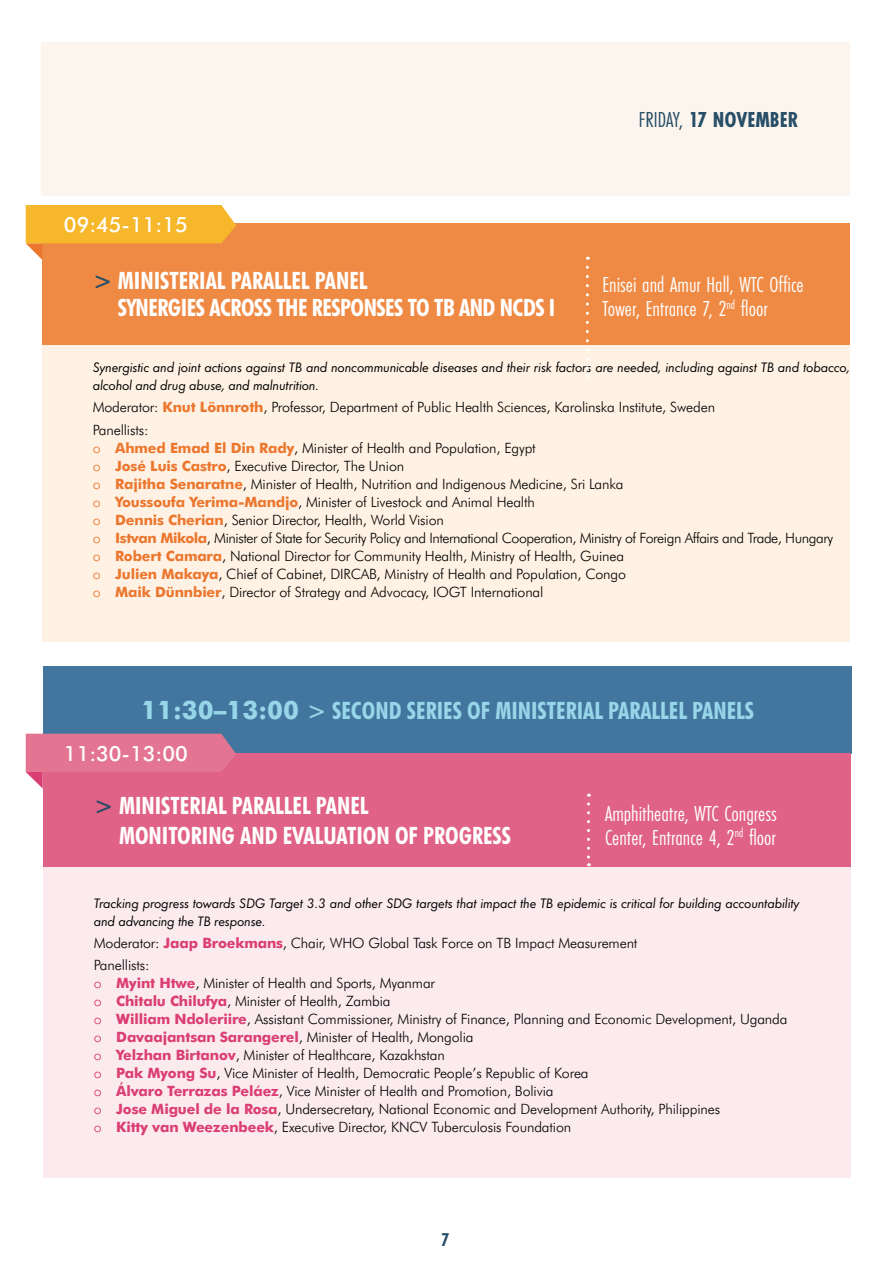
<style>
.page{position:relative;width:893px;height:1263px;background:#fff}
.page>*{position:absolute;margin:0;border:0;box-sizing:border-box;transform-origin:0 0}
.t1{font:700 condensed 24px/27px "Futura BT";letter-spacing:-.02em;color:#fff}
.t2{font:700 condensed 24px/30px "Futura BT";color:#fff}
.t3{font:700 condensed 24px "Futura BT";color:#97d5e9}
.t4{font:300 condensed 22.5px/24px "Futura EF";color:#fff}
.t5{font:700 condensed 22.5px "Futura EF";color:#274e67}
.t6{font:500 21px "Futura BT";color:#fff}
.t7{font:700 condensed 18px "Futura BT";color:#274e67}
.t8{font:300 14.25px/18px "Futura BT";letter-spacing:-.01em;color:#000}
.t9{font:italic 14.25px/18px "Futura EF";letter-spacing:-.01em;color:#000}
.s1{font-weight:300}
.s2{color:#274e67}
.s3{font-weight:700;color:#eb772f}
.s4{color:#eb772f}
.s5{font-stretch:normal;font-size:25.5px}
.s6{font-weight:700;color:#da3e72}
.s7{color:#da3e72}
</style>
<div class="page">
<div style="left:41px;top:43px;width:808px;height:153px;background:#fbf5ed"></div>
<div style="left:42px;top:223px;width:808px;height:122px;background:#ef8a45"></div>
<svg style="left:26px;top:205px;width:210px;height:55px"></svg>
<div style="left:42px;top:345px;width:808px;height:297px;background:#fff2e4"></div>
<svg style="left:586px;top:267px;width:3px;height:110px"></svg>
<div style="left:43px;top:666px;width:808px;height:87px;background:#42769e"></div>
<div style="left:43px;top:753px;width:808px;height:116px;background:#e06286"></div>
<svg style="left:26px;top:734px;width:210px;height:54px"></svg>
<div style="left:43px;top:867px;width:808px;height:311px;background:#fcebee"></div>
<svg style="left:587px;top:804px;width:3px;height:62px"></svg>
<h3 class="t6" style="left:64px;top:212px;width:125px">09:45-11:15</h3>
<h2 class="t5" style="left:639px;top:107px;width:161px"><span class="s1">FRIDAY,</span> 17 NOVEMBER</h2>
<h1 class="t1" style="left:118px;top:267px;width:439px;text-indent:-25px"><span class="s2">&gt;</span> MINISTERIAL PARALLEL PANEL<br>SYNERGIES ACROSS THE RESPONSES TO TB AND NCDS I</h1>
<h2 class="t4" style="left:602px;top:273px;width:203px">Enisei and Amur Hall, WTC Office<br>Tower, Entrance 7, 2<sup>nd</sup> floor</h2>
<p class="t9" style="left:93px;top:359px;width:759px">Synergistic and joint actions against TB and noncommunicable diseases and their risk factors are needed, including against TB and tobacco, alcohol and drug abuse, and malnutrition.</p>
<p class="t8" style="left:93px;top:396px;width:624px;line-height:22.2px">Moderator: <span class="s3">Knut Lönnroth</span>, Professor, Department of Public Health Sciences, Karolinska Institute, Sweden<br>Panellists:</p>
<p class="t8" style="left:93px;top:438px;width:742px"><span class="s4">o</span> <span class="s3">Ahmed Emad El Din Rady</span>, Minister of Health and Population, Egypt<br><span class="s4">o</span> <span class="s3">José Luis Castro</span>, Executive Director, The Union<br><span class="s4">o</span> <span class="s3">Rajitha Senaratne</span>, Minister of Health, Nutrition and Indigenous Medicine, Sri Lanka<br><span class="s4">o</span> <span class="s3">Youssoufa Yerima-Mandjo</span>, Minister of Livestock and Animal Health<br><span class="s4">o</span> <span class="s3">Dennis Cherian</span>, Senior Director, Health, World Vision<br><span class="s4">o</span> <span class="s3">Istvan Mikola</span>, Minister of State for Security Policy and International Cooperation, Ministry of Foreign Affairs and Trade, Hungary <span class="s4">o</span> <span class="s3">Robert Camara</span>, National Director for Community Health, Ministry of Health, Guinea<br><span class="s4">o</span> <span class="s3">Julien Makaya</span>, Chief of Cabinet, DIRCAB, Ministry of Health and Population, Congo<br><span class="s4">o</span> <span class="s3">Maik Dünnbier</span>, Director of Strategy and Advocacy, IOGT International</p>
<h1 class="t3" style="left:141px;top:696px;width:614px"><span class="s5">11:30–13:00</span> &gt; SECOND SERIES OF MINISTERIAL PARALLEL PANELS</h1>
<h3 class="t6" style="left:64px;top:741px;width:125px">11:30-13:00</h3>
<h1 class="t2" style="left:119px;top:790px;width:393px;text-indent:-25px"><span class="s2">&gt;</span> MINISTERIAL PARALLEL PANEL<br>MONITORING AND EVALUATION OF PROGRESS</h1>
<h2 class="t4" style="left:605px;top:801px;width:173px">Amphitheatre, WTC Congress<br>Center, Entrance 4, 2<sup>nd</sup> floor</h2>
<p class="t9" style="left:94px;top:894px;width:707px">Tracking progress towards SDG Target 3.3 and other SDG targets that impact the TB epidemic is critical for building accountability and advancing the TB response.</p>
<p class="t8" style="left:94px;top:931px;width:545px;line-height:22.2px">Moderator: <span class="s6">Jaap Broekmans</span>, Chair, WHO Global Task Force on TB Impact Measurement<br>Panellists:</p>
<p class="t8" style="left:94px;top:974px;width:695px"><span class="s7">o</span> <span class="s6">Myint Htwe</span>, Minister of Health and Sports, Myanmar<br><span class="s7">o</span> <span class="s6">Chitalu Chilufya</span>, Minister of Health, Zambia<br><span class="s7">o</span> <span class="s6">William Ndoleriire</span>, Assistant Commissioner, Ministry of Finance, Planning and Economic Development, Uganda <span class="s7">o</span> <span class="s6">Davaajantsan Sarangerel</span>, Minister of Health, Mongolia<br><span class="s7">o</span> <span class="s6">Yelzhan Birtanov</span>, Minister of Healthcare, Kazakhstan<br><span class="s7">o</span> <span class="s6">Pak Myong Su</span>, Vice Minister of Health, Democratic People’s Republic of Korea<br><span class="s7">o</span> <span class="s6">Álvaro Terrazas Peláez</span>, Vice Minister of Health and Promotion, Bolivia<br><span class="s7">o</span> <span class="s6">Jose Miguel de la Rosa</span>, Undersecretary, National Economic and Development Authority, Philippines<br><span class="s7">o</span> <span class="s6">Kitty van Weezenbeek</span>, Executive Director, KNCV Tuberculosis Foundation</p>
<p class="t7" style="left:441px;top:1229px;width:9px">7</p>
</div>
